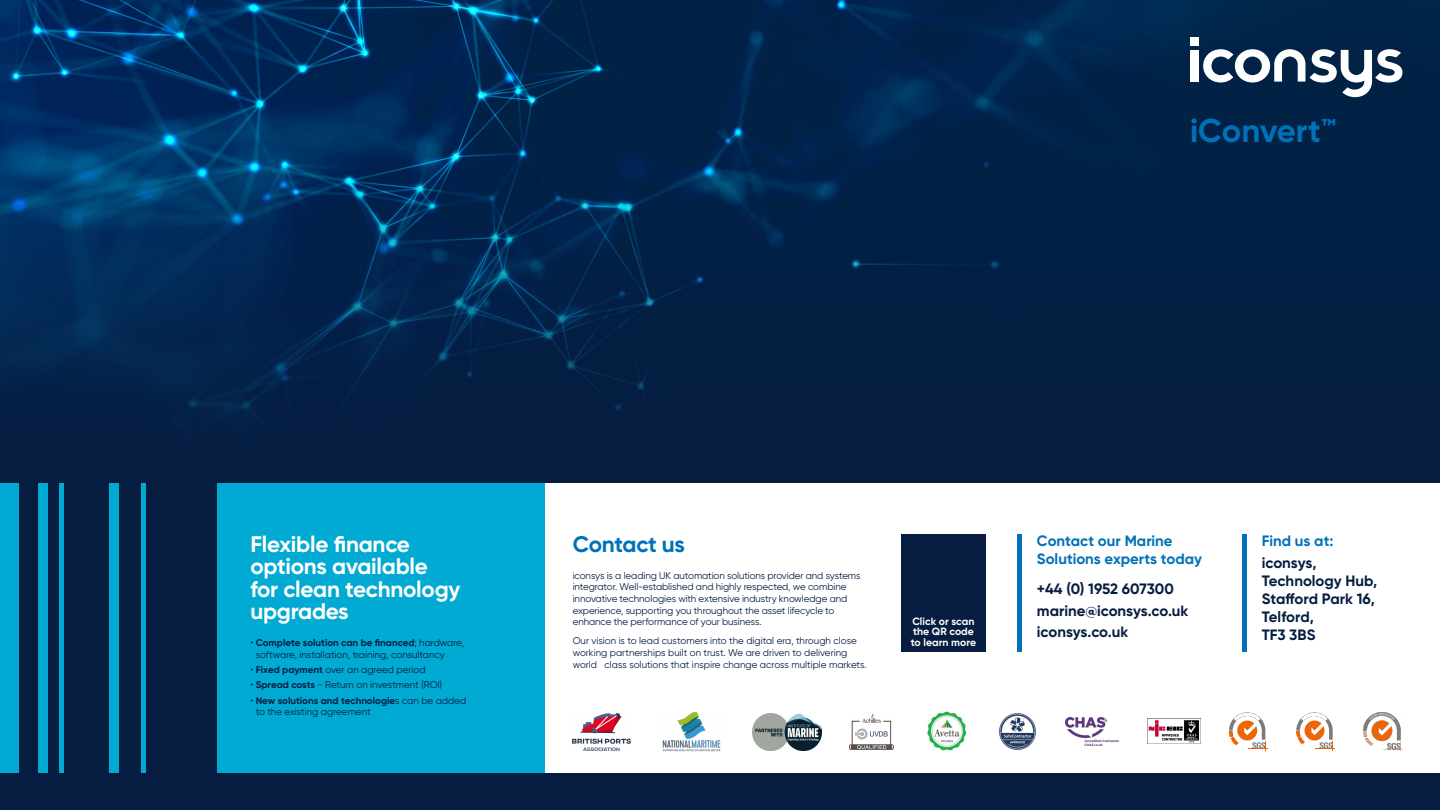
<style>
.page{position:relative;width:1440px;height:810px;background:#061d41}
.page>*{position:absolute;margin:0;border:0;box-sizing:border-box;transform-origin:0 0}
.t1{font:700 32.85px "Gilroy";color:#0071b9}
.t2{font:700 22.5px/22.5px "Gilroy";letter-spacing:-.01em;color:#fff}
.t3{font:700 22.5px "Gilroy";letter-spacing:-.015em;color:#0071b9}
.t4{font:700 15px/18px "Gilroy";color:#061d41}
.t5{font:700 15px/18px "Gilroy";color:#0071b9}
.t6{font:700 10.5px/10.5px "Gilroy";color:#fff}
.t7{font:9.75px/11.7px "Gilroy";letter-spacing:-.005em;color:#061d41}
.s1{font-weight:700}
</style>
<div class="page">
<img style="left:0;top:0;width:1358px;height:425px">
<div style="left:218px;top:483px;width:1222px;height:289px;background:#fff"></div>
<div style="left:110px;top:483px;width:9px;height:289px;background:#00aad2"></div>
<div style="left:39px;top:483px;width:9px;height:289px;background:#00aad2"></div>
<div style="left:0;top:483px;width:18px;height:289px;background:#00aad2"></div>
<div style="left:59px;top:483px;width:5px;height:289px;background:#00aad2"></div>
<div style="left:141px;top:483px;width:5px;height:289px;background:#00aad2"></div>
<div style="left:901px;top:534px;width:85px;height:118px;background:#061d41"></div>
<div style="left:1017px;top:534px;width:5px;height:118px;background:#0071b9"></div>
<div style="left:1242px;top:534px;width:5px;height:118px;background:#0071b9"></div>
<div style="left:218px;top:483px;width:327px;height:290px;background:#00aad2"></div>
<img style="left:927px;top:711px;width:40px;height:40px">
<img style="left:850px;top:713px;width:44px;height:36px">
<img style="left:752px;top:713px;width:69px;height:37px">
<img style="left:573px;top:713px;width:58px;height:37px">
<img style="left:662px;top:712px;width:59px;height:39px">
<svg style="left:1229px;top:712px;width:39px;height:38px"></svg>
<img style="left:1147px;top:719px;width:53px;height:25px">
<img style="left:1065px;top:717px;width:54px;height:29px">
<img style="left:999px;top:713px;width:37px;height:37px">
<svg style="left:1296px;top:712px;width:39px;height:38px"></svg>
<img style="left:1364px;top:712px;width:38px;height:38px">
<div style="left:1190px;top:50px;width:8px;height:32px;background:#fff"></div>
<div style="left:1190px;top:38px;width:8px;height:8px;background:#fff"></div>
<svg style="left:1203px;top:49px;width:200px;height:48px"></svg>
<h1 class="t1" style="left:1190px;top:110px;width:148px">iConvert™</h1>
<h2 class="t2" style="left:250px;top:533px;width:212px">Flexible finance options available for clean technology upgrades</h2>
<p class="t7" style="left:256px;top:637px;width:210px;text-indent:-5px">• <span class="s1">Complete solution can be financed</span>; hardware, software, installation, training, consultancy</p>
<p class="t7" style="left:250px;top:664px;width:177px">• <span class="s1">Fixed payment</span> over an agreed period</p>
<p class="t7" style="left:250px;top:679px;width:193px">• <span class="s1">Spread costs</span> - Return on investment (ROI)</p>
<p class="t7" style="left:256px;top:694px;width:212px;text-indent:-5px">• <span class="s1">New solutions and technologie</span>s can be added to the existing agreement</p>
<h2 class="t3" style="left:573px;top:530px;width:114px">Contact us</h2>
<p class="t7" style="left:573px;top:569px;width:289px">iconsys is a leading UK automation solutions provider and systems integrator. Well-established and highly respected, we combine innovative technologies with extensive industry knowledge and experience, supporting you throughout the asset lifecycle to enhance the performance of your business.</p>
<p class="t7" style="left:573px;top:635px;width:296px">Our vision is to lead customers into the digital era, through close working partnerships built on trust. We are driven to delivering world class solutions that inspire change across multiple markets.</p>
<p class="t6" style="left:911px;top:616px;width:67px">Click or scan the QR code to learn more</p>
<h3 class="t5" style="left:1037px;top:532px;width:167px">Contact our Marine<br>Solutions experts today</h3>
<h3 class="t4" style="left:1037px;top:578px;width:153px;line-height:21.6px">+44 (0) 1952 607300 marine@iconsys.co.uk iconsys.co.uk</h3>
<h3 class="t5" style="left:1262px;top:532px;width:73px">Find us at:</h3>
<h3 class="t4" style="left:1262px;top:553px;width:117px">iconsys,<br>Technology Hub,<br>Stafford Park 16,<br>Telford,<br>TF3 3BS</h3>
</div>
